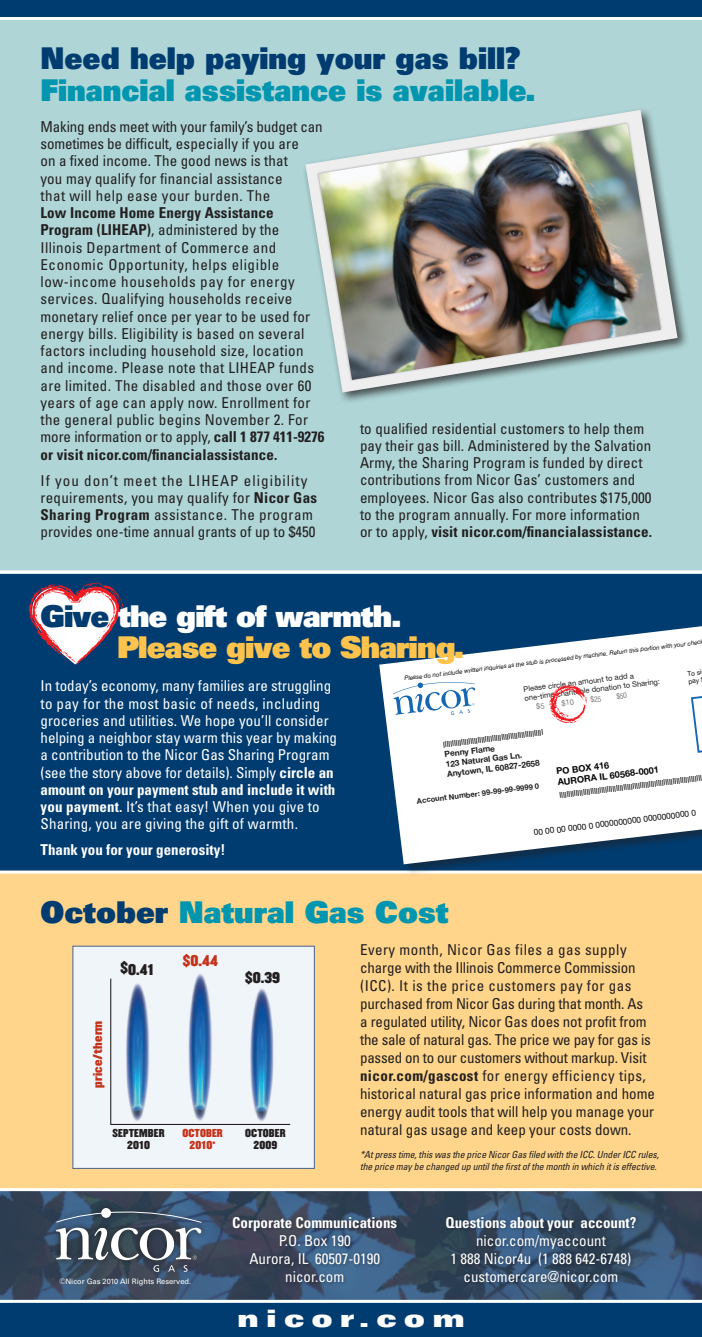
<style>
.page{position:relative;width:702px;height:1337px;background:#fff}
.page>*{position:absolute;margin:0;border:0;box-sizing:border-box;transform-origin:0 0}
.t1{font:30px/31.5px "Univers LT Std X Black";letter-spacing:-.03em;color:#fec34d}
.t2{font:30px "Univers LT Std X Black";color:#0096b0;scale:.96 1}
.t3{font:30px "Univers LT Std X Black";color:#013c70;scale:.96 1}
.t4{font:30px "Univers LT Std X Black";color:#0096b0}
.t5{font:24px "Univers LT Std X Black Ex";letter-spacing:.3em;color:#fff}
.t6{font:condensed 15px/17.2px "Univers LT Std";letter-spacing:.01em;color:#231f20}
.t7{font:condensed 15px/17.2px "Univers LT Std";color:#fff;text-align:center}
.t8{font:700 condensed 15px "Univers LT Std";color:#fff}
.t9{font:13.65px "Champion HTF Middleweight";color:#231f20}
.t10{font:13.65px "Champion HTF Middleweight";color:#c5321a}
.t11{font:11.25px "Champion HTF Middleweight";letter-spacing:.015em;color:#c5321a}
.t12{font:10.05px/12px "Champion HTF Middleweight";letter-spacing:.01em;color:#231f20;text-align:center}
.t13{font:10.05px/12px "Champion HTF Middleweight";letter-spacing:.01em;color:#c5321a;text-align:center}
.t14{font:italic condensed 9.75px/12px "Univers LT Std";letter-spacing:-.01em;color:#231f20}
.t15{font:700 9.15px/10.9px "Helvetica Neue LT Std";color:#040503}
.t16{font:8.4px "Helvetica Neue LT Std";color:#040503}
.t17{font:700 8.4px/10.1px "Helvetica Neue LT Std";color:#201d1e}
.t18{font:7.65px/9.1px "Helvetica Neue LT Std";color:#201d1e}
.t19{font:700 7.65px "Helvetica Neue LT Std";color:#201d1e}
.t20{font:7.5px "Univers LT Std";color:#fff}
.t21{font:6.6px/7.8px "Helvetica Neue LT Std";color:#040503}
.t22{font:italic 6px "Helvetica Neue LT Std";color:#040503}
.s1{font-weight:700}
.s2{color:#013c70}
.s3{color:#fff}
</style>
<div class="page">
<div style="left:0;top:571px;width:702px;height:331px;background:#013c70"></div>
<img style="left:0;top:1191px;width:702px;height:112px">
<div style="left:0;top:872px;width:702px;height:316px;background:#fed58a"></div>
<div style="left:0;top:1303px;width:702px;height:33px;background:#013c70"></div>
<hr style="left:0;top:870px;width:702px;height:3px;background:#fff">
<div style="left:0;top:17px;width:702px;height:556px;background:#afd5d6"></div>
<hr style="left:0;top:570px;width:702px;height:3px;background:#fff">
<div style="left:0;top:0;width:702px;height:18px;background:#013c70"></div>
<hr style="left:0;top:17px;width:702px;height:3px;background:#fff">
<div style="left:302px;top:106px;width:387px;height:298px;background:#231f20;opacity:.75"></div>
<svg style="left:305px;top:110px;width:373px;height:282px"></svg>
<div style="left:316px;top:122px;width:347px;height:260px;background:#231f20;opacity:.3"></div>
<img style="left:319px;top:123px;width:342px;height:257px">
<div style="left:73px;top:946px;width:242px;height:222px;background:#f0f5fa;border:1px solid #4b628e"></div>
<svg style="left:110px;top:977px;width:181px;height:148px"></svg>
<svg style="left:50px;top:1201px;width:158px;height:77px;background:#394d65"></svg>
<svg style="left:55px;top:1207px;width:147px;height:64px;background:#5c6a7a"></svg>
<svg style="left:29px;top:583px;width:95px;height:82px"></svg>
<div style="left:379px;top:624px;width:323px;height:251px;background:#231f20;opacity:.5"></div>
<svg style="left:379px;top:626px;width:323px;height:238px;fill:#fff"></svg>
<svg style="left:393px;top:681px;width:82px;height:34px;background:#cedfee"></svg>
<svg style="left:690px;top:684px;width:12px;height:70px"></svg>
<div style="left:231px;top:1214px;width:170px;height:72px;background:#110a0c;opacity:.4"></div>
<div style="left:444px;top:1214px;width:196px;height:72px;background:#110a0c;opacity:.4"></div>
<hr style="left:0;top:1299px;width:702px;height:3px;background:#fff">
<svg style="left:536px;top:684px;width:65px;height:38px;background:#fcdedf"></svg>
<svg style="left:616px;top:692px;width:11px;height:8px"></svg>
<h1 class="t3" style="left:40px;top:39px;width:502px">Need help paying your gas bill?</h1>
<h1 class="t2" style="left:40px;top:70px;width:517px">Financial assistance is available.</h1>
<p class="t6" style="left:40px;top:118px;width:284px">Making ends meet with your family’s budget can sometimes be difficult, especially if you are<br>on a fixed income. The good news is that<br>you may qualify for financial assistance<br>that will help ease your burden. The</p>
<p class="t6" style="left:40px;top:204px;width:285px"><span class="s1">Low Income Home Energy Assistance Program (LIHEAP)</span>, administered by the Illinois Department of Commerce and Economic Opportunity, helps eligible low-income households pay for energy services. Qualifying households receive monetary relief once per year to be used for energy bills. Eligibility is based on several factors including household size, location and income. Please note that LIHEAP funds are limited. The disabled and those over 60 years of age can apply now. Enrollment for the general public begins November 2. For more information or to apply, <span class="s1">call 1 877 411-9276 or visit nicor.com/financialassistance.</span></p>
<p class="t6" style="left:40px;top:471px;width:278px">If you don’t meet the LIHEAP eligibility requirements, you may qualify for <span class="s1">Nicor Gas Sharing Program</span> assistance. The program provides one-time annual grants of up to $450</p>
<p class="t6" style="left:360px;top:419px;width:294px">to qualified residential customers to help them pay their gas bill. Administered by the Salvation Army, the Sharing Program is funded by direct contributions from Nicor Gas’ customers and employees. Nicor Gas also contributes $175,000 to the program annually. For more information or to apply, <span class="s1">visit nicor.com/financialassistance.</span></p>
<h1 class="t1" style="left:117px;top:599px;width:349px;text-indent:-76px"><span class="s2">Give</span> <span class="s3">the gift of warmth.<br></span>Please give to Sharing.</h1>
<p class="t7" style="left:40px;top:677px;width:298px;text-align:left">In today’s economy, many families are struggling to pay for the most basic of needs, including groceries and utilities. We hope you’ll consider helping a neighbor stay warm this year by making a contribution to the Nicor Gas Sharing Program (see the story above for details). Simply <span class="s1">circle an amount on your payment stub and include it with you payment.</span> It’s that easy! When you give to Sharing, you are giving the gift of warmth.</p>
<p class="t8" style="left:40px;top:840px;width:186px">Thank you for your generosity!</p>
<p class="t22" style="left:404px;top:674px;width:300px;rotate:-7deg">Please do not include written inquiries as the stub is processed by machine. Return this portion with your chec</p>
<p class="t21" style="left:687px;top:669px;width:16px;rotate:-7deg">To si pay</p>
<p class="t18" style="left:523px;top:684px;width:138px;rotate:-7deg">Please circle an amount to add a one-time charitable donation to Sharing:</p>
<p class="t16" style="left:442px;top:739px;width:102px;rotate:-7deg">lllllllllllllllllllllllllllllllllllllllllllllllllllllll</p>
<p class="t17" style="left:444px;top:749px;width:95px;rotate:-7deg">Penny Flame<br>123 Natural Gas Ln.<br>Anytown, IL 60827-2658</p>
<p class="t15" style="left:556px;top:765px;width:103px;rotate:-7deg">PO BOX 416<br>AURORA IL 60568-0001</p>
<p class="t16" style="left:559px;top:790px;width:145px;rotate:-7deg">llllllllllllllllllllllllllllllllllllllllllllllllllllllllllllllllllllllllllllll</p>
<p class="t16" style="left:533px;top:827px;width:165px;rotate:-7deg">00 00 00 0000 0 0000000000 0000000000 0</p>
<p class="t19" style="left:416px;top:796px;width:125px;rotate:-7deg">Account Number: 99-99-99-9999 0</p>
<h1 class="t4" style="left:40px;top:892px;width:410px"><span class="s2">October</span> Natural Gas Cost</h1>
<p class="t6" style="left:360px;top:940px;width:296px;line-height:18px">Every month, Nicor Gas files a gas supply charge with the Illinois Commerce Commission (ICC). It is the price customers pay for gas purchased from Nicor Gas during that month. As<br>a regulated utility, Nicor Gas does not profit from the sale of natural gas. The price we pay for gas is passed on to our customers without markup. Visit <span class="s1">nicor.com/gascost</span> for energy efficiency tips, historical natural gas price information and home energy audit tools that will help you manage your natural gas usage and keep your costs down.</p>
<p class="t14" style="left:360px;top:1148px;width:300px">*At press time, this was the price Nicor Gas filed with the ICC. Under ICC rules, the price may be changed up until the first of the month in which it is effective.</p>
<p class="t10" style="left:183px;top:951px;width:36px">$0.44</p>
<p class="t9" style="left:121px;top:959px;width:35px">$0.41</p>
<p class="t9" style="left:245px;top:968px;width:36px">$0.39</p>
<p class="t11" style="left:90px;top:1087px;width:69px;rotate:-90deg">PRICE/THERM</p>
<p class="t12" style="left:113px;top:1127px;width:52px">SEPTEMBER<br>2010</p>
<p class="t13" style="left:182px;top:1128px;width:40px">OCTOBER<br>2010<sup>*</sup></p>
<p class="t12" style="left:245px;top:1128px;width:40px">OCTOBER<br>2009</p>
<p class="t8" style="left:232px;top:1213px;width:166px">Corporate Communications</p>
<p class="t7" style="left:249px;top:1231px;width:132px;line-height:18px">P.O. Box 190<br>Aurora, IL 60507-0190 nicor.com</p>
<p class="t8" style="left:446px;top:1213px;width:192px">Questions about your account?</p>
<p class="t7" style="left:451px;top:1231px;width:182px;line-height:18px">nicor.com/myaccount<br>1 888 Nicor4u (1 888 642-6748)</p>
<p class="t20" style="left:59px;top:1276px;width:133px">©Nicor Gas 2010 All Rights Reserved.</p>
<p class="t7" style="left:464px;top:1267px;width:156px">customercare@nicor.com</p>
<h2 class="t5" style="left:237px;top:1303px;width:230px">nicor.com</h2>
</div>
